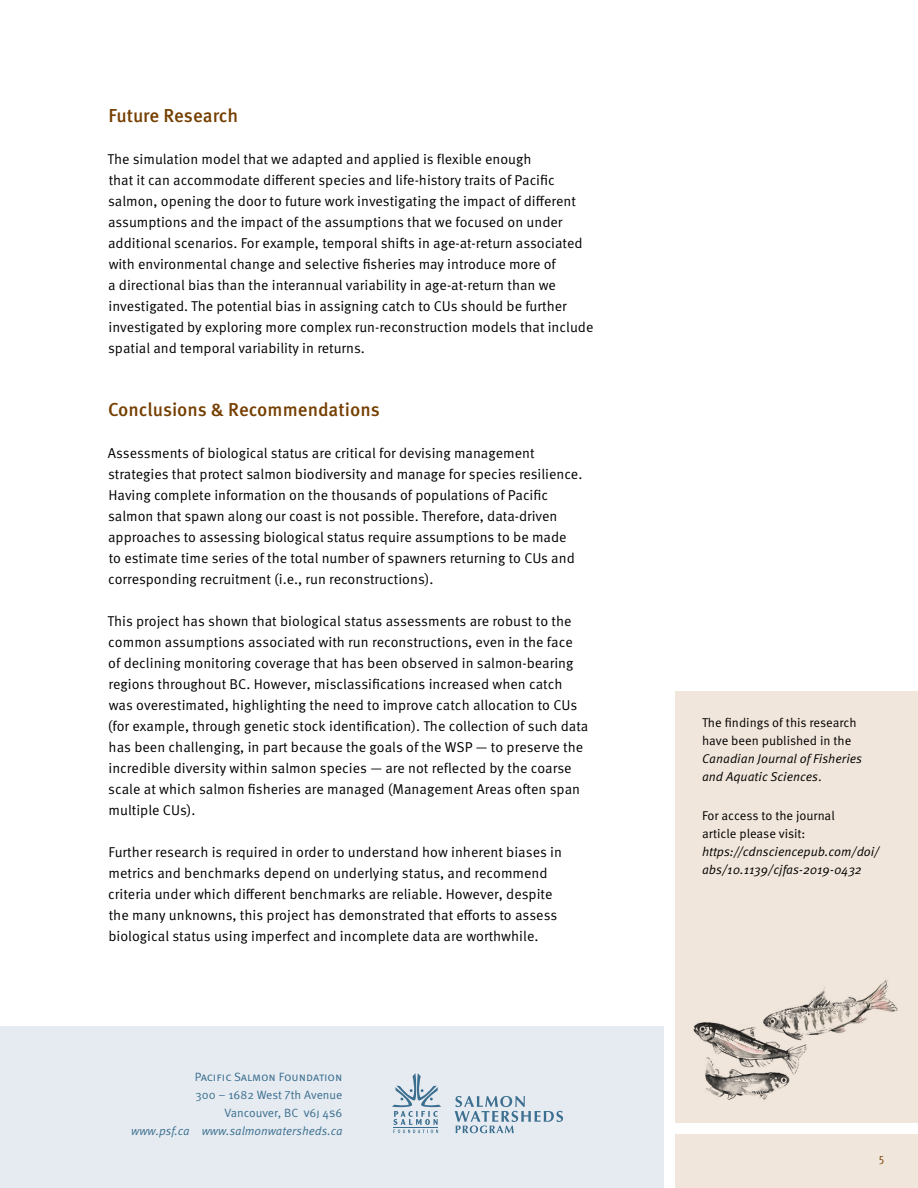
<style>
.page{position:relative;width:918px;height:1188px;background:#fff}
.page>*{position:absolute;margin:0;border:0;box-sizing:border-box;transform-origin:0 0}
.PSF_2019_-_h2_-_12_5{font:500 18.75px "Meta OT";color:#753f00}
.PSF_2019_-_body_-_9{font:14.25px/21px "Meta OT Norm";color:#000}
.PSF_2019_-_body_-_9-2{font:12.75px/18px "Meta OT Norm Ita";color:#000}
.PSF_2019_-_body_-_9-3{font:12.75px/18px "Meta OT Norm";color:#000}
.PSF_2019_-_body_-_9-4{font:12px/18px "Meta OT Norm";color:#3b6e8f;text-align:right}
.t1{font:12px "Meta OT Cond Norm";color:#753f00}
.s1{font-family:"Meta OT Norm Ita"}
.s2{font-family:"Meta OT Norm"}
</style>
<div class="page">
<div style="left:675px;top:1134px;width:243px;height:54px;background:#f1e6db"></div>
<div style="left:675px;top:691px;width:243px;height:432px;background:#f1e6db"></div>
<div style="left:0;top:1026px;width:664px;height:162px;background:#e5ebf1"></div>
<svg style="left:392px;top:1073px;width:49px;height:60px"></svg>
<svg style="left:455px;top:1096px;width:108px;height:37px"></svg>
<img style="left:693px;top:980px;width:205px;height:120px">
<p class="PSF_2019_-_h2_-_12_5" style="left:108px;top:104px;width:131px">Future Research</p>
<p class="PSF_2019_-_body_-_9" style="left:108px;top:149px;width:487px">The simulation model that we adapted and applied is flexible enough<br>that it can accommodate different species and life-history traits of Pacific salmon, opening the door to future work investigating the impact of different assumptions and the impact of the assumptions that we focused on under additional scenarios. For example, temporal shifts in age-at-return associated with environmental change and selective fisheries may introduce more of<br>a directional bias than the interannual variability in age-at-return than we investigated. The potential bias in assigning catch to CUs should be further investigated by exploring more complex run-reconstruction models that include spatial and temporal variability in returns.</p>
<p class="PSF_2019_-_h2_-_12_5" style="left:108px;top:398px;width:273px">Conclusions &amp; Recommendations</p>
<p class="PSF_2019_-_body_-_9" style="left:108px;top:443px;width:476px">Assessments of biological status are critical for devising management strategies that protect salmon biodiversity and manage for species resilience.<br>Having complete information on the thousands of populations of Pacific salmon that spawn along our coast is not possible. Therefore, data-driven approaches to assessing biological status require assumptions to be made<br>to estimate time series of the total number of spawners returning to CUs and corresponding recruitment (i.e., run reconstructions).</p>
<p class="PSF_2019_-_body_-_9" style="left:108px;top:611px;width:482px">This project has shown that biological status assessments are robust to the common assumptions associated with run reconstructions, even in the face<br>of declining monitoring coverage that has been observed in salmon-bearing regions throughout BC. However, misclassifications increased when catch was overestimated, highlighting the need to improve catch allocation to CUs (for example, through genetic stock identification). The collection of such data has been challenging, in part because the goals of the WSP — to preserve the incredible diversity within salmon species — are not reflected by the coarse scale at which salmon fisheries are managed (Management Areas often span multiple CUs).</p>
<p class="PSF_2019_-_body_-_9" style="left:108px;top:842px;width:455px">Further research is required in order to understand how inherent biases in metrics and benchmarks depend on underlying status, and recommend criteria under which different benchmarks are reliable. However, despite the many unknowns, this project has demonstrated that efforts to assess biological status using imperfect and incomplete data are worthwhile.</p>
<p class="PSF_2019_-_body_-_9-4" style="left:131px;top:1068px;width:213px">Pacific Salmon Foundation<br>300 – 1682 West 7th Avenue<br>Vancouver, BC V6J 4S6<br><span class="s1">www.psf.ca www.salmonwatersheds.ca</span></p>
<p class="PSF_2019_-_body_-_9-3" style="left:702px;top:714px;width:162px">The findings of this research have been published in the<br><span class="s1">Canadian Journal of Fisheries and Aquatic Sciences</span>.</p>
<p class="PSF_2019_-_body_-_9-2" style="left:702px;top:807px;width:179px"><span class="s2">For access to the journal<br>article please visit: </span>https://cdnsciencepub.com/doi/ abs/10.1139/cjfas-2019-0432</p>
<p class="t1" style="left:879px;top:1151px;width:7px">5</p>
</div>
